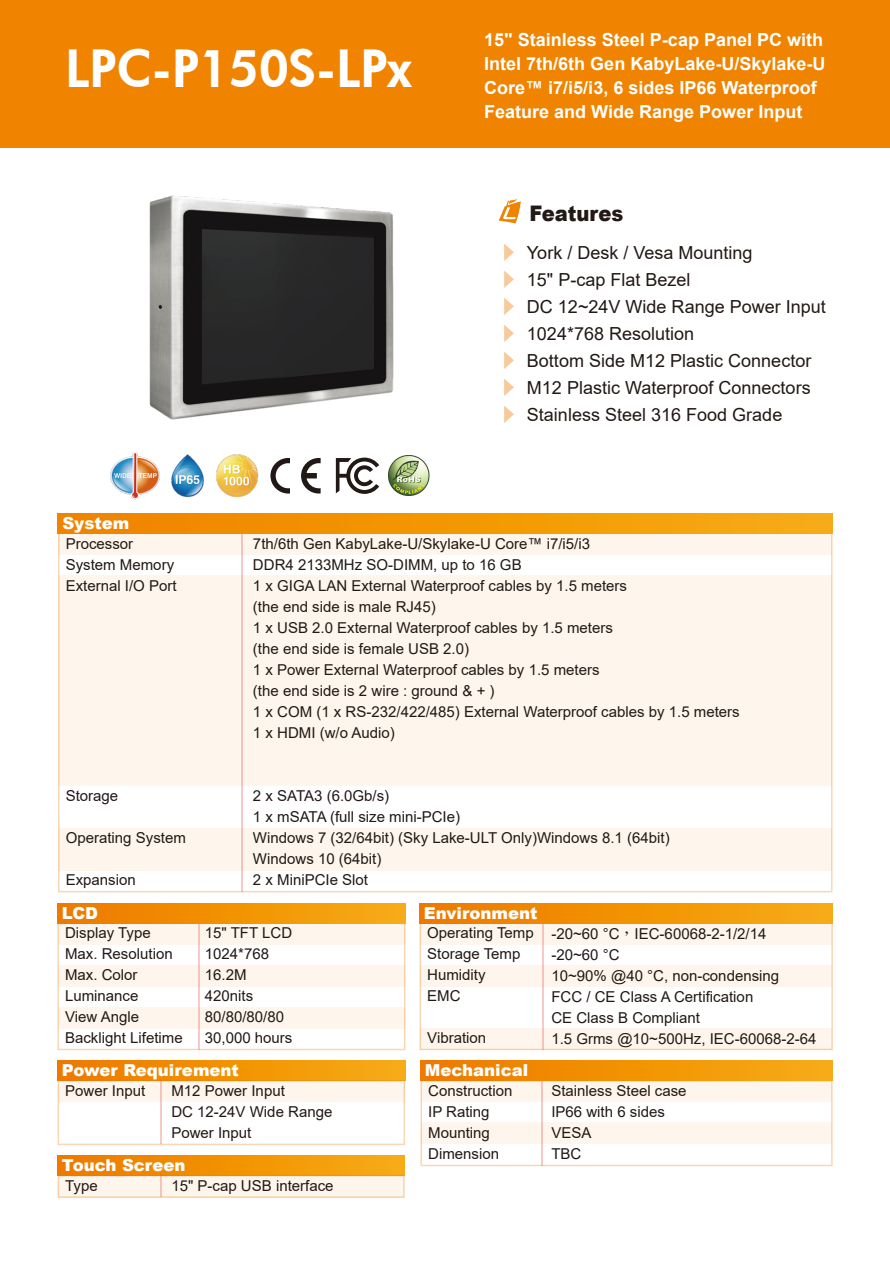
<style>
.page{position:relative;width:890px;height:1263px;background:#fff}
.page>*{position:absolute;margin:0;border:0;box-sizing:border-box;transform-origin:0 0}
.t1{font:800 52.35px "Futura BT";letter-spacing:-.01em;color:#fff;scale:.95 1}
.t2{font:900 21.45px "Arial";color:#221815;scale:.91 1}
.t3{font:18px/27px "Arial";color:#221815}
.t4{font:700 18px/24px "Arial";color:#fff}
.t5{font:900 16.5px "Arial";color:#fff}
.t6{font:15px/21px "Arial";color:#221815}
.s1{font-family:"Adobe Ming Std";font-weight:300}
</style>
<div class="page">
<img style="left:87px;top:147px;width:360px;height:352px">
<div style="left:0;top:0;width:889px;height:147px;background:#f08300"></div>
<svg style="left:498px;top:198px;width:22px;height:25px"></svg>
<svg style="left:504px;top:244px;width:9px;height:17px"></svg>
<svg style="left:504px;top:298px;width:9px;height:17px"></svg>
<svg style="left:504px;top:325px;width:9px;height:17px"></svg>
<svg style="left:504px;top:352px;width:9px;height:17px"></svg>
<svg style="left:504px;top:379px;width:9px;height:17px"></svg>
<svg style="left:504px;top:406px;width:9px;height:17px"></svg>
<svg style="left:504px;top:271px;width:9px;height:17px"></svg>
<div style="left:59px;top:533px;width:772px;height:21px;background:#fef5ec"></div>
<div style="left:59px;top:575px;width:772px;height:21px;background:#fef5ec"></div>
<div style="left:59px;top:596px;width:772px;height:21px;background:#fef5ec"></div>
<div style="left:59px;top:617px;width:772px;height:21px;background:#fef5ec"></div>
<div style="left:59px;top:638px;width:772px;height:21px;background:#fef5ec"></div>
<div style="left:59px;top:659px;width:772px;height:21px;background:#fef5ec"></div>
<div style="left:59px;top:680px;width:772px;height:22px;background:#fef5ec"></div>
<div style="left:59px;top:702px;width:772px;height:21px;background:#fef5ec"></div>
<div style="left:59px;top:723px;width:772px;height:21px;background:#fef5ec"></div>
<div style="left:59px;top:744px;width:772px;height:21px;background:#fef5ec"></div>
<div style="left:59px;top:765px;width:772px;height:21px;background:#fef5ec"></div>
<div style="left:59px;top:828px;width:772px;height:21px;background:#fef5ec"></div>
<div style="left:59px;top:849px;width:772px;height:21px;background:#fef5ec"></div>
<hr style="left:241px;top:532px;width:1px;height:360px;background:#e94b45">
<div style="left:58px;top:923px;width:346px;height:21px;background:#fef5ec"></div>
<div style="left:58px;top:965px;width:346px;height:21px;background:#fef5ec"></div>
<div style="left:58px;top:1007px;width:346px;height:21px;background:#fef5ec"></div>
<hr style="left:198px;top:922px;width:1px;height:127px;background:#e94b45">
<div style="left:57px;top:903px;width:348px;height:20px;background:linear-gradient(to right,#ee7900,#f6ac12)"></div>
<div style="left:420px;top:923px;width:411px;height:21px;background:#fef5ec"></div>
<div style="left:420px;top:965px;width:411px;height:21px;background:#fef5ec"></div>
<div style="left:420px;top:1028px;width:411px;height:21px;background:#fef5ec"></div>
<hr style="left:541px;top:922px;width:2px;height:127px;background:#e94b45">
<div style="left:419px;top:903px;width:413px;height:20px;background:linear-gradient(to right,#ee7900,#f6ac12)"></div>
<div style="left:421px;top:1081px;width:410px;height:21px;background:#fef5ec"></div>
<div style="left:421px;top:1123px;width:410px;height:21px;background:#fef5ec"></div>
<hr style="left:541px;top:1080px;width:1px;height:85px;background:#e94b45">
<div style="left:420px;top:1061px;width:412px;height:20px;background:linear-gradient(to right,#ee7900,#f6ac12)"></div>
<div style="left:58px;top:513px;width:774px;height:20px;background:linear-gradient(to right,#f08300,#f6ac11)"></div>
<div style="left:58px;top:1081px;width:346px;height:21px;background:#fef5ec"></div>
<div style="left:57px;top:1061px;width:348px;height:20px;background:linear-gradient(to right,#ee7900,#f6ac12)"></div>
<hr style="left:160px;top:1080px;width:1px;height:63px;background:#e94b45">
<div style="left:58px;top:1175px;width:345px;height:22px;background:#fef5ec"></div>
<div style="left:57px;top:1156px;width:347px;height:19px;background:linear-gradient(to right,#ee7900,#f6ac12)"></div>
<svg style="left:160px;top:1178px;width:1px;height:17px"></svg>
<div style="left:57px;top:1175px;width:347px;height:23px;border:2px solid #ee7900"></div>
<h1 class="t1" style="left:65px;top:37px;width:366px">LPC-P150S-LPx</h1>
<p class="t5" style="left:62px;top:511px;width:68px">System</p>
<p class="t4" style="left:484px;top:28px;width:343px">15" Stainless Steel P-cap Panel PC with Intel 7th/6th Gen KabyLake-U/Skylake-U Core™ i7/i5/i3, 6 sides IP66 Waterproof Feature and Wide Range Power Input</p>
<h2 class="t2" style="left:529px;top:198px;width:104px">Features</h2>
<p class="t3" style="left:526px;top:239px;width:300px">York / Desk / Vesa Mounting<br>15" P-cap Flat Bezel<br>DC 12~24V Wide Range Power Input<br>1024*768 Resolution<br>Bottom Side M12 Plastic Connector<br>M12 Plastic Waterproof Connectors<br>Stainless Steel 316 Food Grade</p>
<p class="t6" style="left:66px;top:533px;width:112px">Processor<br>System Memory<br>External I/O Port</p>
<p class="t6" style="left:253px;top:533px;width:488px">7th/6th Gen KabyLake-U/Skylake-U Core™ i7/i5/i3<br>DDR4 2133MHz SO-DIMM, up to 16 GB<br>1 x GIGA LAN External Waterproof cables by 1.5 meters<br>(the end side is male RJ45)<br>1 x USB 2.0 External Waterproof cables by 1.5 meters<br>(the end side is female USB 2.0)<br>1 x Power External Waterproof cables by 1.5 meters<br>(the end side is 2 wire : ground &amp; + )<br>1 x COM (1 x RS-232/422/485) External Waterproof cables by 1.5 meters 1 x HDMI (w/o Audio)</p>
<p class="t6" style="left:66px;top:785px;width:54px">Storage</p>
<p class="t6" style="left:66px;top:827px;width:122px">Operating System</p>
<p class="t6" style="left:66px;top:869px;width:72px">Expansion</p>
<p class="t6" style="left:253px;top:785px;width:418px">2 x SATA3 (6.0Gb/s)<br>1 x mSATA (full size mini-PCIe)<br>Windows 7 (32/64bit) (Sky Lake-ULT Only)Windows 8.1 (64bit)<br>Windows 10 (64bit)<br>2 x MiniPCIe Slot</p>
<p class="t5" style="left:62px;top:901px;width:38px">LCD</p>
<p class="t5" style="left:423px;top:901px;width:115px">Environment</p>
<p class="t6" style="left:65px;top:922px;width:119px">Display Type<br>Max. Resolution<br>Max. Color<br>Luminance<br>View Angle<br>Backlight Lifetime</p>
<p class="t6" style="left:205px;top:922px;width:89px">15" TFT LCD<br>1024*768<br>16.2M<br>420nits<br>80/80/80/80<br>30,000 hours</p>
<p class="t5" style="left:62px;top:1058px;width:178px">Power Requirement</p>
<p class="t6" style="left:65px;top:1080px;width:82px">Power Input</p>
<p class="t6" style="left:171px;top:1080px;width:162px">M12 Power Input<br>DC 12-24V Wide Range<br>Power Input</p>
<p class="t5" style="left:62px;top:1153px;width:125px">Touch Screen</p>
<p class="t6" style="left:65px;top:1175px;width:34px">Type</p>
<p class="t6" style="left:171px;top:1175px;width:164px">15" P-cap USB interface</p>
<p class="t6" style="left:427px;top:922px;width:108px">Operating Temp<br>Storage Temp<br>Humidity<br>EMC</p>
<p class="t6" style="left:427px;top:1027px;width:60px">Vibration</p>
<p class="t5" style="left:424px;top:1058px;width:105px">Mechanical</p>
<p class="t6" style="left:551px;top:923px;width:266px">-20~60 °C<span class="s1">，</span>IEC-60068-2-1/2/14 -20~60 °C<br>10~90% @40 °C, non-condensing<br>FCC / CE Class A Certification<br>CE Class B Compliant<br>1.5 Grms @10~500Hz, IEC-60068-2-64</p>
<p class="t6" style="left:428px;top:1080px;width:86px">Construction<br>IP Rating<br>Mounting<br>Dimension</p>
<p class="t6" style="left:551px;top:1080px;width:137px">Stainless Steel case<br>IP66 with 6 sides<br>VESA<br>TBC</p>
</div>
